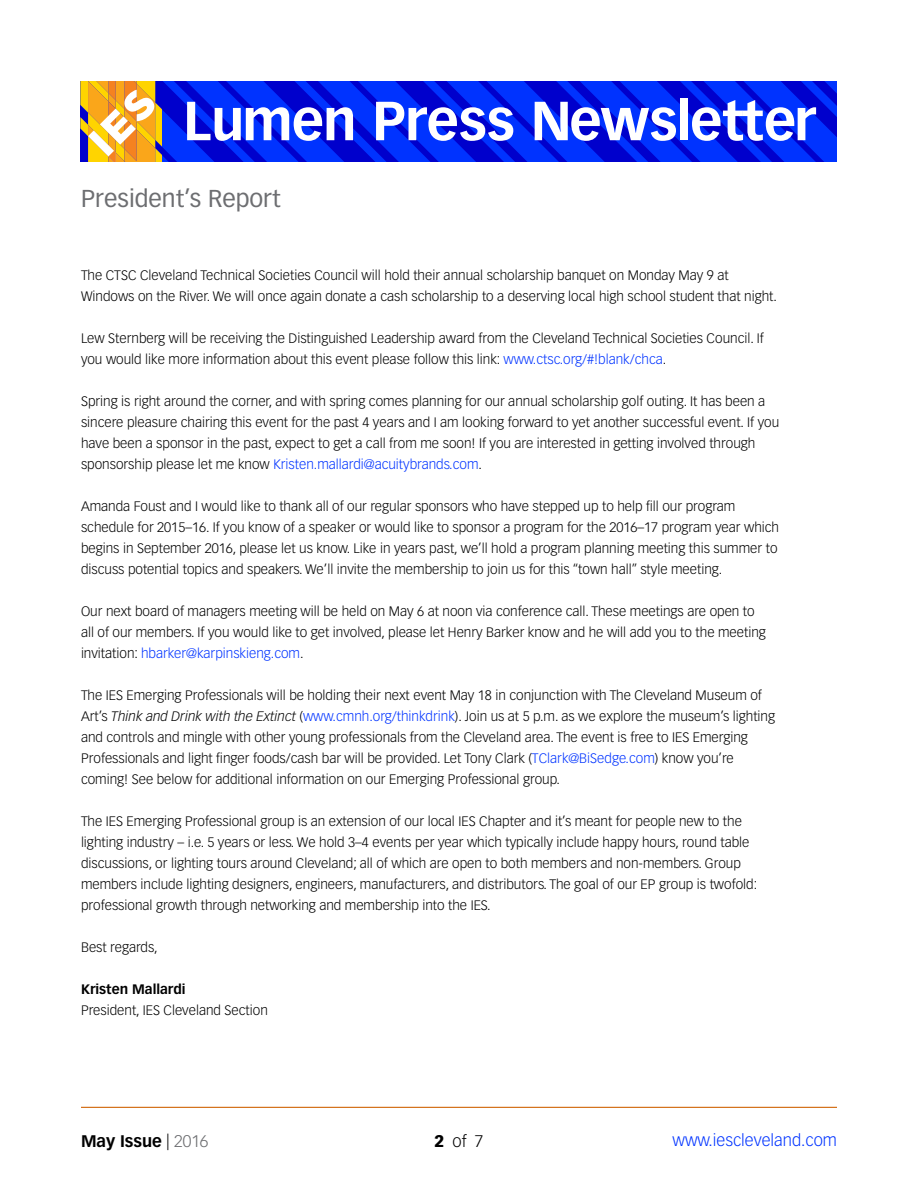
<style>
.page{position:relative;width:918px;height:1188px;background:#fff}
.page>*{position:absolute;margin:0;border:0;box-sizing:border-box;transform-origin:0 0}
.t1{font:700 54px "Vectora LH";letter-spacing:-.02em;color:#fff}
.t2{font:24px "Vectora LH";color:#6d6e71}
.t3{font:300 16.5px "Vectora LH";color:#03f}
.t4{font:700 16.5px "Vectora LH";color:#000}
.t5{font:300 16.5px "Vectora LH";color:#000}
.t6{font:300 13.5px/21px "Vectora LH";color:#000}
.t7{font:700 13.5px "Vectora LH";color:#000}
.s1{color:#03f}
.s2{font-style:italic}
.s3{font-weight:300}
.s4{font-weight:300;color:#6d6e71}
.s5{font-weight:900}
</style>
<div class="page">
<svg style="left:162px;top:81px;width:675px;height:81px;background:#001eea"></svg>
<svg style="left:80px;top:81px;width:82px;height:81px"></svg>
<hr style="left:81px;top:1107px;width:756px;height:1px;background:#d4711b">
<h1 class="t1" style="left:183px;top:88px;width:634px">Lumen Press Newsletter</h1>
<h2 class="t2" style="left:81px;top:184px;width:201px">President’s Report</h2>
<p class="t6" style="left:81px;top:265px;width:697px">The CTSC Cleveland Technical Societies Council will hold their annual scholarship banquet on Monday May 9 at<br>Windows on the River. We will once again donate a cash scholarship to a deserving local high school student that night.</p>
<p class="t6" style="left:81px;top:328px;width:684px">Lew Sternberg will be receiving the Distinguished Leadership award from the Cleveland Technical Societies Council. If you would like more information about this event please follow this link: <span class="s1">www.ctsc.org/#!blank/chca</span>.</p>
<p class="t6" style="left:81px;top:391px;width:700px">Spring is right around the corner, and with spring comes planning for our annual scholarship golf outing. It has been a sincere pleasure chairing this event for the past 4 years and I am looking forward to yet another successful event. If you have been a sponsor in the past, expect to get a call from me soon! If you are interested in getting involved through sponsorship please let me know <span class="s1">Kristen.mallardi@acuitybrands.com</span>.</p>
<p class="t6" style="left:81px;top:496px;width:700px">Amanda Foust and I would like to thank all of our regular sponsors who have stepped up to help fill our program schedule for 2015–16. If you know of a speaker or would like to sponsor a program for the 2016–17 program year which begins in September 2016, please let us know. Like in years past, we’ll hold a program planning meeting this summer to discuss potential topics and speakers. We’ll invite the membership to join us for this “town hall” style meeting.</p>
<p class="t6" style="left:81px;top:601px;width:686px">Our next board of managers meeting will be held on May 6 at noon via conference call. These meetings are open to all of our members. If you would like to get involved, please let Henry Barker know and he will add you to the meeting invitation: <span class="s1">hbarker@karpinskieng.com</span>.</p>
<p class="t6" style="left:81px;top:685px;width:696px">The IES Emerging Professionals will be holding their next event May 18 in conjunction with The Cleveland Museum of Art’s <span class="s2">Think and Drink with the Extinct</span> (<span class="s1">www.cmnh.org/thinkdrink</span>). Join us at 5 p.m. as we explore the museum’s lighting and controls and mingle with other young professionals from the Cleveland area. The event is free to IES Emerging Professionals and light finger foods/cash bar will be provided. Let Tony Clark (<span class="s1">TClark@BiSedge.com</span>) know you’re coming! See below for additional information on our Emerging Professional group.</p>
<p class="t6" style="left:81px;top:811px;width:678px">The IES Emerging Professional group is an extension of our local IES Chapter and it’s meant for people new to the lighting industry – i.e. 5 years or less. We hold 3–4 events per year which typically include happy hours, round table discussions, or lighting tours around Cleveland; all of which are open to both members and non-members. Group members include lighting designers, engineers, manufacturers, and distributors. The goal of our EP group is twofold: professional growth through networking and membership into the IES.</p>
<p class="t6" style="left:81px;top:937px;width:78px">Best regards,</p>
<p class="t7" style="left:81px;top:981px;width:106px">Kristen Mallardi</p>
<p class="t6" style="left:81px;top:1000px;width:188px">President, IES Cleveland Section</p>
<p class="t4" style="left:81px;top:1131px;width:129px">May Issue <span class="s3">|</span> <span class="s4">2016</span></p>
<p class="t5" style="left:435px;top:1132px;width:50px"><span class="s5">2</span>of7</p>
<p class="t3" style="left:673px;top:1131px;width:166px">www.iescleveland.com</p>
</div>
